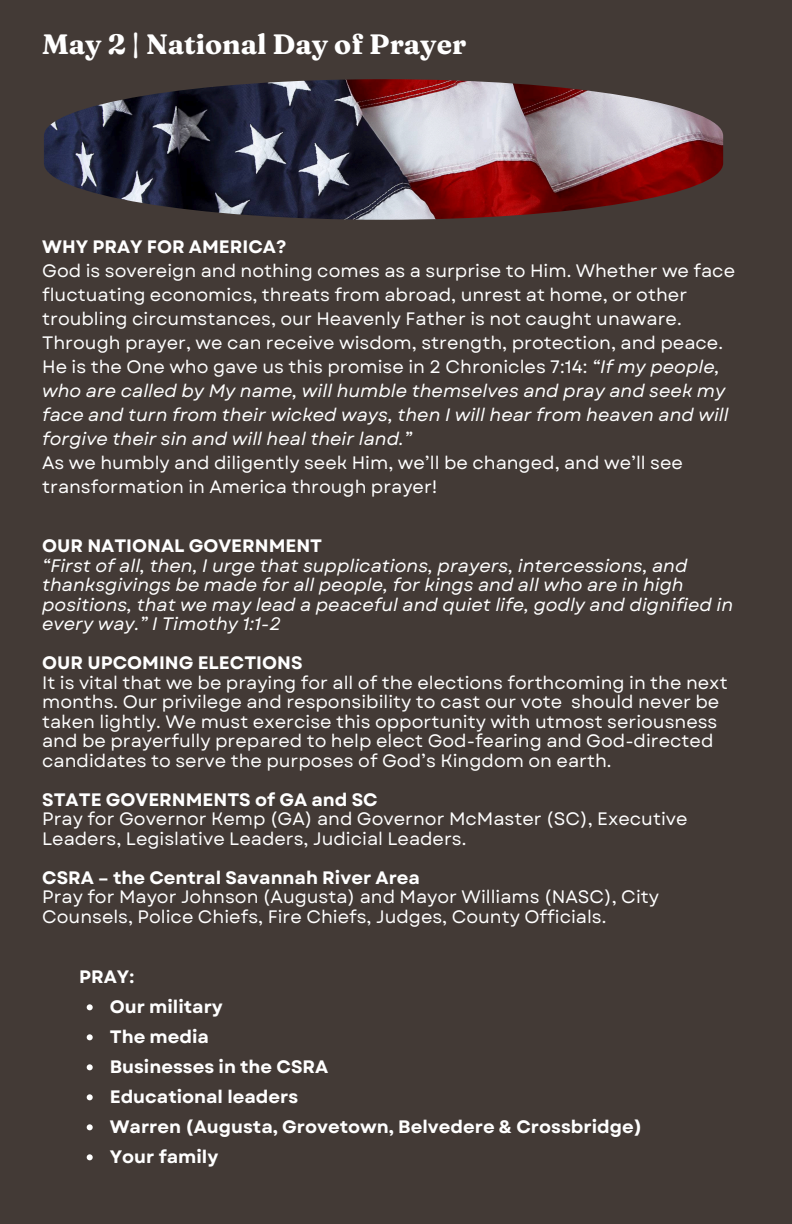
<style>
.page{position:relative;width:792px;height:1224px;background:#433a36}
.page>*{position:absolute;margin:0;border:0;box-sizing:border-box;transform-origin:0 0}
.t1{font:700 28px "Fraunces 9 pt";color:#fff}
.t2{font:18px/24px "Garet";color:#fff}
.t3{font:700 18px "Garet";color:#fff}
.t4{font:italic 18px/19.6px "Garet";color:#fff}
.s1{font-style:italic}
</style>
<div class="page">
<img style="left:44px;top:79px;width:679px;height:141px">
<svg style="left:87px;top:1004px;width:6px;height:6px"></svg>
<svg style="left:87px;top:1034px;width:6px;height:6px"></svg>
<svg style="left:87px;top:1064px;width:6px;height:6px"></svg>
<svg style="left:87px;top:1094px;width:6px;height:6px"></svg>
<svg style="left:87px;top:1124px;width:6px;height:6px"></svg>
<svg style="left:87px;top:1154px;width:6px;height:6px"></svg>
<p class="t1" style="left:42px;top:27px;width:426px">May 2 | National Day of Prayer</p>
<h1 class="t3" style="left:42px;top:234px;width:246px">WHY PRAY FOR AMERICA?</h1>
<p class="t2" style="left:42px;top:259px;width:695px">God is sovereign and nothing comes as a surprise to Him. Whether we face fluctuating economics, threats from abroad, unrest at home, or other troubling circumstances, our Heavenly Father is not caught unaware.<br>Through prayer, we can receive wisdom, strength, protection, and peace.<br>He is the One who gave us this promise in 2 Chronicles 7:14: <span class="s1">“If my people, who are called by My name, will humble themselves and pray and seek my face and turn from their wicked ways, then I will hear from heaven and will forgive their sin and will heal their land.”</span></p>
<p class="t2" style="left:42px;top:451px;width:642px">As we humbly and diligently seek Him, we’ll be changed, and we’ll see transformation in America through prayer!</p>
<p class="t3" style="left:42px;top:533px;width:282px">OUR NATIONAL GOVERNMENT</p>
<p class="t4" style="left:42px;top:556px;width:693px">“First of all, then, I urge that supplications, prayers, intercessions, and thanksgivings be made for all people, for kings and all who are in high positions, that we may lead a peaceful and quiet life, godly and dignified in every way.” I Timothy 1:1-2</p>
<p class="t3" style="left:42px;top:650px;width:262px">OUR UPCOMING ELECTIONS</p>
<p class="t2" style="left:42px;top:673px;width:687px;line-height:19.6px">It is vital that we be praying for all of the elections forthcoming in the next months. Our privilege and responsibility to cast our vote should never be taken lightly. We must exercise this opportunity with utmost seriousness and be prayerfully prepared to help elect God-fearing and God-directed candidates to serve the purposes of God’s Kingdom on earth.</p>
<p class="t3" style="left:42px;top:786px;width:337px">STATE GOVERNMENTS of GA and SC</p>
<p class="t2" style="left:42px;top:809px;width:647px;line-height:19.6px">Pray for Governor Kemp (GA) and Governor McMaster (SC), Executive<br>Leaders, Legislative Leaders, Judicial Leaders.</p>
<p class="t3" style="left:42px;top:864px;width:379px">CSRA – the Central Savannah River Area</p>
<p class="t2" style="left:42px;top:887px;width:618px;line-height:19.6px">Pray for Mayor Johnson (Augusta) and Mayor Williams (NASC), City<br>Counsels, Police Chiefs, Fire Chiefs, Judges, County Officials.</p>
<h2 class="t3" style="left:79px;top:964px;width:57px">PRAY:</h2>
<p class="t3" style="left:110px;top:994px;width:115px">Our military</p>
<p class="t3" style="left:110px;top:1024px;width:101px">The media</p>
<p class="t3" style="left:110px;top:1054px;width:220px">Businesses in the CSRA</p>
<p class="t3" style="left:110px;top:1084px;width:190px">Educational leaders</p>
<p class="t3" style="left:110px;top:1114px;width:534px">Warren (Augusta, Grovetown, Belvedere &amp; Crossbridge)</p>
<p class="t3" style="left:110px;top:1144px;width:110px">Your family</p>
</div>
